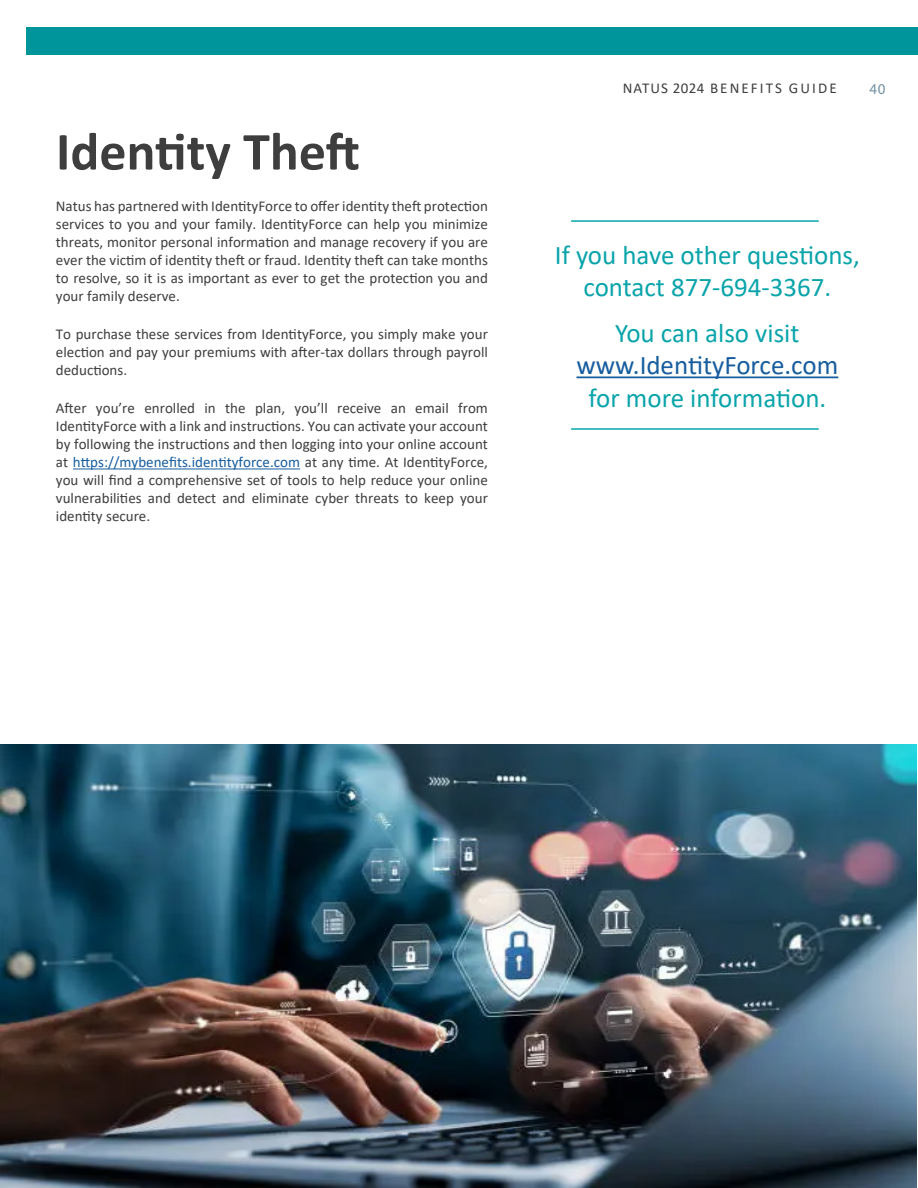
<style>
.page{position:relative;width:918px;height:1188px;background:#fff}
.page>*{position:absolute;margin:0;border:0;box-sizing:border-box;transform-origin:0 0}
.Natus_-_Page_Header{font:700 54px "Calibri";color:#3e3e3f}
.A_-_SubHeader_-_TOC{font:27px "Calibri";color:#09a4aa}
.A_-_SubHeader_-_TOC-2{font:27px "Calibri";color:#175d9e}
.A_-_Body_Text{font:15px/18px "Calibri";color:#3e3e3f;text-align:justify}
.A_-_Body_Text-2{font:15px "Calibri";letter-spacing:.14em;color:#3e3e3f}
.t1{font:15px "Myriad Pro";color:#7491a1}
.s1{color:#175d9e}
</style>
<div class="page">
<div style="left:26px;top:28px;width:892px;height:1093px;background:#00959a"></div>
<div style="left:0;top:55px;width:918px;height:1078px;background:#fff"></div>
<hr style="left:73px;top:468px;width:227px;height:1px;background:#175d9e">
<hr style="left:576px;top:376px;width:262px;height:2px;background:#175d9e">
<hr style="left:571px;top:428px;width:248px;height:2px;background:#09a4aa">
<hr style="left:571px;top:220px;width:248px;height:2px;background:#09a4aa">
<img style="left:1px;top:745px;width:915px;height:443px">
<p class="Natus_-_Page_Header" style="left:56px;top:113px;width:305px">Identity Theft</p>
<p class="A_-_Body_Text" style="left:56px;top:196px;width:434px">Natus has partnered with IdentityForce to offer identity theft protection services to you and your family. IdentityForce can help you minimize threats, monitor personal information and manage recovery if you are ever the victim of identity theft or fraud. Identity theft can take months to resolve, so it is as important as ever to get the protection you and your family deserve.</p>
<p class="A_-_Body_Text" style="left:56px;top:325px;width:433px">To purchase these services from IdentityForce, you simply make your election and pay your premiums with after-tax dollars through payroll deductions.</p>
<p class="A_-_Body_Text" style="left:56px;top:399px;width:434px">After you’re enrolled in the plan, you’ll receive an email from IdentityForce with a link and instructions. You can activate your account by following the instructions and then logging into your online account at <span class="s1">https://mybenefits.identityforce.com</span> at any time. At IdentityForce, you will find a comprehensive set of tools to help reduce your online vulnerabilities and detect and eliminate cyber threats to keep your identity secure.</p>
<p class="A_-_Body_Text-2" style="left:623px;top:78px;width:215px">NATUS 2024 BENEFITS GUIDE</p>
<p class="t1" style="left:870px;top:80px;width:17px">40</p>
<p class="A_-_SubHeader_-_TOC" style="left:555px;top:236px;width:306px">If you have other questions,</p>
<p class="A_-_SubHeader_-_TOC" style="left:584px;top:268px;width:249px">contact 877-694-3367.</p>
<p class="A_-_SubHeader_-_TOC" style="left:615px;top:314px;width:186px">You can also visit</p>
<p class="A_-_SubHeader_-_TOC-2" style="left:576px;top:347px;width:263px">www.IdentityForce.com</p>
<p class="A_-_SubHeader_-_TOC" style="left:588px;top:379px;width:239px">for more information.</p>
</div>
